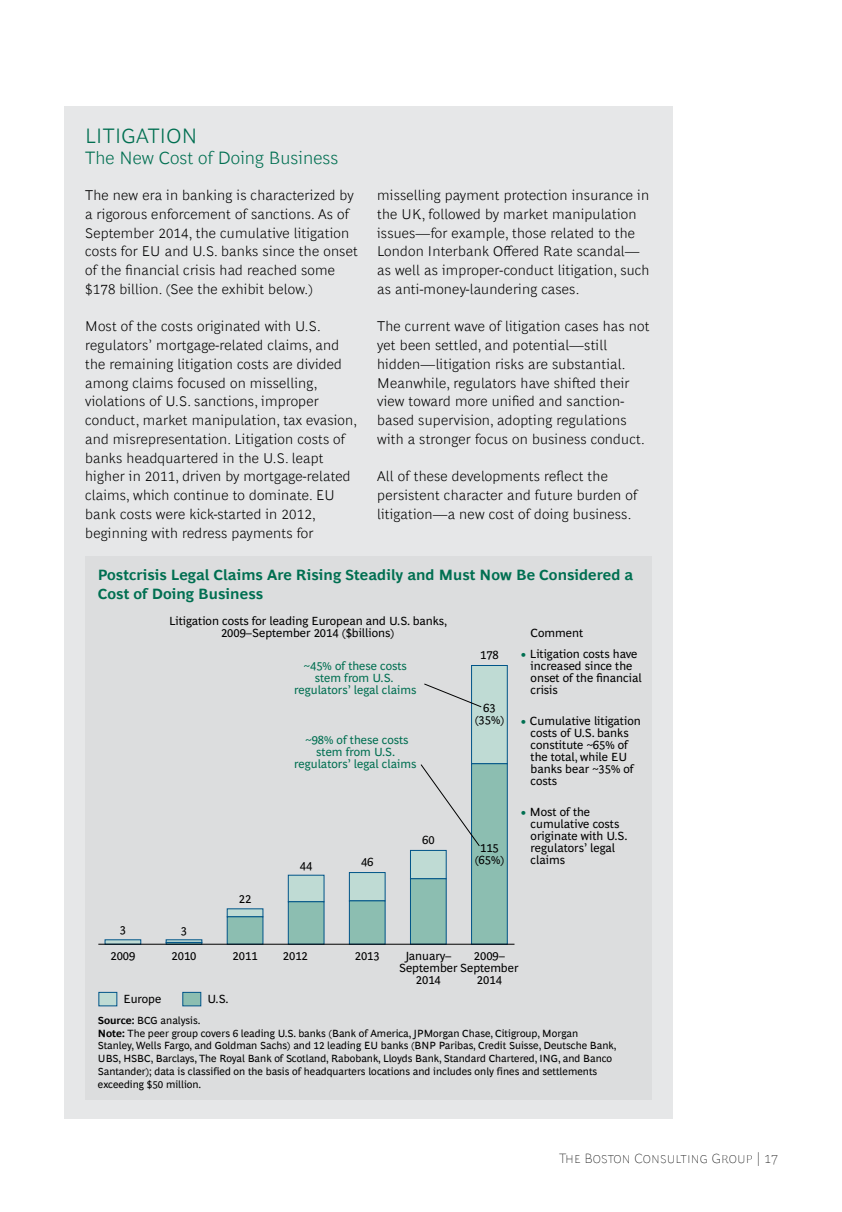
<style>
.page{position:relative;width:842px;height:1212px;background:#fff}
.page>*{position:absolute;margin:0;border:0;box-sizing:border-box;transform-origin:0 0}
.t1{font:300 21px "Henderson BCG Sans";color:#006f51}
.t2{font:300 18px "Henderson BCG Sans";letter-spacing:.005em;color:#006f51}
.t3{font:700 15px/18.8px "Henderson BCG Sans";letter-spacing:.005em;color:#006f51}
.t4{font:300 14.25px/18.8px "Henderson BCG Sans";letter-spacing:.015em;color:#000}
.t5{font:100 13.5px "Henderson BCG Sans";letter-spacing:.01em;color:#000}
.t6{font:12px/12px "Henderson BCG Sans";color:#000;text-align:center}
.t7{font:12px/12px "Henderson BCG Sans";color:#006f51;text-align:center}
.t8{font:10.5px/12.8px "Henderson BCG Sans";color:#000}
.s1{color:#006f51}
.s2{font-weight:700}
</style>
<div class="page">
<div style="left:64px;top:106px;width:608px;height:1013px;background:#e6e7e8"></div>
<div style="left:85px;top:556px;width:566px;height:544px;background:#dcddde"></div>
<svg style="left:105px;top:939px;width:36px;height:5px"></svg>
<svg style="left:166px;top:939px;width:36px;height:3px"></svg>
<div style="left:166px;top:942px;width:36px;height:2px;background:#8cbeb1;border:1px solid #005488"></div>
<div style="left:227px;top:908px;width:36px;height:9px;background:#bfdbd4"></div>
<div style="left:227px;top:916px;width:36px;height:28px;background:#8cbeb1;border:1px solid #005488"></div>
<div style="left:288px;top:875px;width:36px;height:27px;background:#bfdbd4;border:1px solid #005488"></div>
<div style="left:288px;top:901px;width:36px;height:43px;background:#8cbeb1;border:1px solid #005488"></div>
<div style="left:349px;top:872px;width:36px;height:29px;background:#bfdbd4;border:1px solid #005488"></div>
<div style="left:349px;top:900px;width:36px;height:44px;background:#8cbeb1;border:1px solid #005488"></div>
<div style="left:410px;top:850px;width:37px;height:29px;background:#bfdbd4;border:1px solid #005488"></div>
<div style="left:410px;top:878px;width:37px;height:66px;background:#8cbeb1;border:1px solid #005488"></div>
<div style="left:471px;top:665px;width:37px;height:99px;background:#bfdbd4;border:1px solid #005488"></div>
<div style="left:471px;top:763px;width:37px;height:181px;background:#8cbeb1;border:1px solid #005488"></div>
<hr style="left:99px;top:944px;width:415px;height:1px;background:#000">
<svg style="left:420px;top:683px;width:62px;height:164px"></svg>
<div style="left:98px;top:992px;width:19px;height:14px;background:#bfdbd4;border:1px solid #005488"></div>
<div style="left:182px;top:992px;width:19px;height:14px;background:#8cbeb1;border:1px solid #005488"></div>
<h1 class="t1" style="left:85px;top:120px;width:23px">Litigation</h1>
<p class="t2" style="left:85px;top:145px;width:255px">The New Cost of Doing Business</p>
<p class="t4" style="left:85px;top:185px;width:274px">The new era in banking is characterized by a rigorous enforcement of sanctions. As of September 2014, the cumulative litigation costs for EU and U.S. banks since the onset of the financial crisis had reached some $178 billion. (See the exhibit below.)</p>
<p class="t4" style="left:85px;top:316px;width:274px">Most of the costs originated with U.S. regulators’ mortgage-related claims, and the remaining litigation costs are divided among claims focused on misselling, violations of U.S. sanctions, improper conduct, market manipulation, tax evasion, and misrepresentation. Litigation costs of banks headquartered in the U.S. leapt higher in 2011, driven by mortgage-related claims, which continue to dominate. EU bank costs were kick-started in 2012, beginning with redress payments for</p>
<p class="t4" style="left:377px;top:185px;width:274px">misselling payment protection insurance in the UK, followed by market manipulation issues—for example, those related to the London Interbank Offered Rate scandal— as well as improper-conduct litigation, such as anti-money-laundering cases.</p>
<p class="t4" style="left:377px;top:316px;width:274px">The current wave of litigation cases has not yet been settled, and potential—still hidden—litigation risks are substantial.<br>Meanwhile, regulators have shifted their view toward more unified and sanction&shy;based supervision, adopting regulations with a stronger focus on business conduct.</p>
<p class="t4" style="left:377px;top:466px;width:262px">All of these developments reflect the persistent character and future burden of litigation—a new cost of doing business.</p>
<p class="t3" style="left:98px;top:564px;width:537px">Postcrisis Legal Claims Are Rising Steadily and Must Now Be Considered a<br>Cost of Doing Business</p>
<p class="t6" style="left:169px;top:614px;width:280px">Litigation costs for leading European and U.S. banks,<br>2009–September 2014 ($billions)</p>
<p class="t7" style="left:294px;top:658px;width:124px">~45% of these costs stem from U.S. regulators’ legal claims</p>
<p class="t7" style="left:294px;top:733px;width:124px">~98% of these costs stem from U.S. regulators’ legal claims</p>
<p class="t6" style="left:120px;top:923px;width:8px">3</p>
<p class="t6" style="left:181px;top:923px;width:8px">3</p>
<p class="t6" style="left:239px;top:892px;width:14px">22</p>
<p class="t6" style="left:300px;top:858px;width:14px">44</p>
<p class="t6" style="left:361px;top:855px;width:14px">46</p>
<p class="t6" style="left:422px;top:833px;width:14px">60</p>
<p class="t6" style="left:480px;top:648px;width:20px">178</p>
<p class="t6" style="left:475px;top:701px;width:31px">63 (35%)</p>
<p class="t6" style="left:475px;top:840px;width:31px">115 (65%)</p>
<p class="t6" style="left:531px;top:626px;width:54px">Comment</p>
<p class="t6" style="left:531px;top:647px;width:113px;text-align:left;text-indent:-10px"><span class="s1">•</span> Litigation costs have increased since the onset of the financial crisis</p>
<p class="t6" style="left:531px;top:714px;width:112px;text-align:left;text-indent:-10px"><span class="s1">•</span> Cumulative litigation costs of U.S. banks constitute ~65% of the total, while EU banks bear ~35% of costs</p>
<p class="t6" style="left:531px;top:805px;width:98px;text-align:left;text-indent:-10px"><span class="s1">•</span> Most of the cumulative costs originate with U.S. regulators’ legal claims</p>
<p class="t6" style="left:110px;top:948px;width:26px">2009</p>
<p class="t6" style="left:172px;top:948px;width:26px">2010</p>
<p class="t6" style="left:233px;top:948px;width:26px">2011</p>
<p class="t6" style="left:124px;top:992px;width:39px">Europe</p>
<p class="t6" style="left:207px;top:992px;width:23px">U.S.</p>
<p class="t6" style="left:283px;top:948px;width:26px">2012</p>
<p class="t6" style="left:355px;top:948px;width:26px">2013</p>
<p class="t6" style="left:405px;top:942px;width:48px;line-height:24px">January–<br>2014</p>
<p class="t6" style="left:474px;top:948px;width:33px">2009–</p>
<p class="t6" style="left:399px;top:960px;width:121px">September September</p>
<p class="t6" style="left:477px;top:972px;width:26px">2014</p>
<p class="t8" style="left:98px;top:1013px;width:520px"><span class="s2">Source:</span> BCG analysis.<br><span class="s2">Note:</span> The peer group covers 6 leading U.S. banks (Bank of America, JPM organ Chase, Citigroup, M organ Stanley, Wells Fargo, and Goldman Sachs) and 12 leading EU banks (BNP Paribas, Credit Suisse, Deutsche Bank, U BS, HS BC, Barclays, The Royal Bank of Scotland, Rabobank, Lloyds Bank, Standard Chartered, I NG, and Banco Santander); data is classified on the basis of headquarters locations and includes only fines and settlements exceeding $50 million.</p>
<p class="t5" style="left:559px;top:1149px;width:221px">The Boston Consulting Group | 17</p>
</div>
